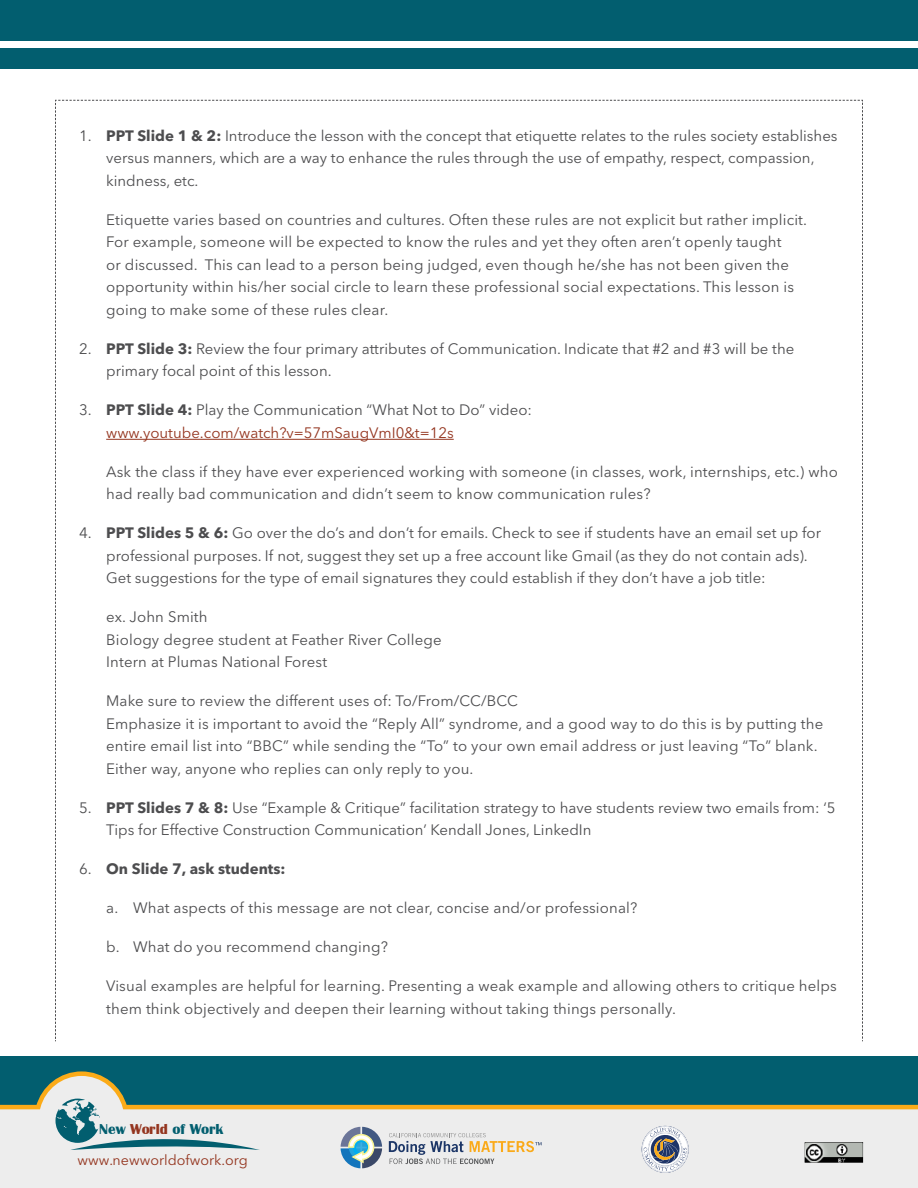
<style>
.page{position:relative;width:918px;height:1188px;background:#fff}
.page>*{position:absolute;margin:0;border:0;box-sizing:border-box;transform-origin:0 0}
.Body_indented{font:15px/22.5px "Avenir Next LT Pro";letter-spacing:.01em;color:#4d4d4f}
.t1{font:700 15px "Avenir Next LT Pro";color:#4d4d4f}
.t2{font:700 14.85px "Britannic";color:#025e6f}
.t3{font:14.25px "Avenir Next LT Pro";color:#94351f}
.s1{font-weight:700}
.s2{color:#94351f}
.s3{font-weight:400}
</style>
<div class="page">
<div style="left:0;top:1057px;width:918px;height:50px;background:#025e6f"></div>
<div style="left:0;top:1173px;width:918px;height:15px;background:#ededed"></div>
<div style="left:0;top:0;width:918px;height:41px;background:#025e6f"></div>
<div style="left:0;top:49px;width:918px;height:20px;background:#025e6f"></div>
<svg style="left:0;top:1071px;width:918px;height:102px"></svg>
<img style="left:805px;top:1142px;width:58px;height:21px">
<hr style="left:106px;top:439px;width:348px;height:1px;background:#94351f">
<p class="Body_indented" style="left:106px;top:124px;width:733px;text-indent:-27px">1. <span class="s1">PPT Slide 1 &amp; 2:</span> Introduce the lesson with the concept that etiquette relates to the rules society establishes versus manners, which are a way to enhance the rules through the use of empathy, respect, compassion, kindness, etc.</p>
<p class="Body_indented" style="left:106px;top:208px;width:702px">Etiquette varies based on countries and cultures. Often these rules are not explicit but rather implicit.<br>For example, someone will be expected to know the rules and yet they often aren’t openly taught<br>or discussed. This can lead to a person being judged, even though he/she has not been given the opportunity within his/her social circle to learn these professional social expectations. This lesson is going to make some of these rules clear.</p>
<p class="Body_indented" style="left:106px;top:337px;width:690px;text-indent:-27px">2. <span class="s1">PPT Slide 3:</span> Review the four primary attributes of Communication. Indicate that #2 and #3 will be the primary focal point of this lesson.</p>
<p class="Body_indented" style="left:106px;top:399px;width:427px;text-indent:-27px">3. <span class="s1">PPT Slide 4:</span> Play the Communication “What Not to Do” video: <span class="s2">www.youtube.com/watch?v=57mSaugVmI0&amp;t=12s</span></p>
<p class="Body_indented" style="left:106px;top:460px;width:733px">Ask the class if they have ever experienced working with someone (in classes, work, internships, etc.) who had really bad communication and didn’t seem to know communication rules?</p>
<p class="Body_indented" style="left:106px;top:522px;width:717px;text-indent:-27px">4. <span class="s1">PPT Slides 5 &amp; 6:</span> Go over the do’s and don’t for emails. Check to see if students have an email set up for professional purposes. If not, suggest they set up a free account like Gmail (as they do not contain ads).<br>Get suggestions for the type of email signatures they could establish if they don’t have a job title:</p>
<p class="Body_indented" style="left:106px;top:606px;width:337px">ex. John Smith<br>Biology degree student at Feather River College<br>Intern at Plumas National Forest</p>
<p class="Body_indented" style="left:106px;top:690px;width:719px">Make sure to review the different uses of: To/From/CC/BCC<br>Emphasize it is important to avoid the “Reply All” syndrome, and a good way to do this is by putting the entire email list into “BBC” while sending the “To” to your own email address or just leaving “To” blank.<br>Either way, anyone who replies can only reply to you.</p>
<p class="Body_indented" style="left:106px;top:796px;width:731px;text-indent:-27px">5. <span class="s1">PPT Slides 7 &amp; 8:</span> Use “Example &amp; Critique” facilitation strategy to have students review two emails from: ‘5<br>Tips for Effective Construction Communication’ Kendall Jones, LinkedIn</p>
<p class="t1" style="left:79px;top:860px;width:208px"><span class="s3">6.</span> On Slide 7, ask students:</p>
<p class="Body_indented" style="left:106px;top:897px;width:533px">a. What aspects of this message are not clear, concise and/or professional?</p>
<p class="Body_indented" style="left:106px;top:936px;width:283px">b. What do you recommend changing?</p>
<p class="Body_indented" style="left:106px;top:975px;width:732px">Visual examples are helpful for learning. Presenting a weak example and allowing others to critique helps them think objectively and deepen their learning without taking things personally.</p>
<p class="t2" style="left:99px;top:1121px;width:126px">New <span class="s2">World</span> of Work</p>
<p class="t3" style="left:78px;top:1152px;width:172px">www.newworldofwork.org</p>
</div>
